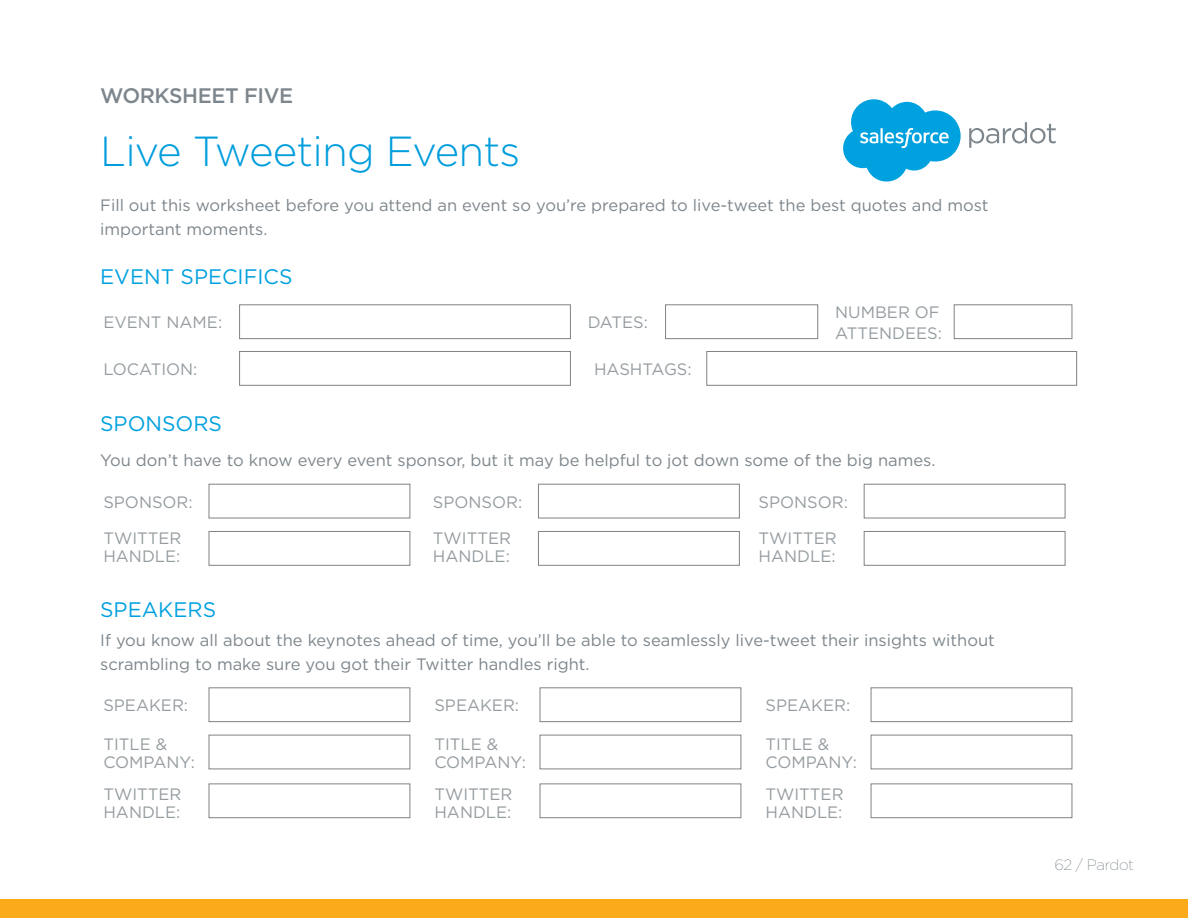
<style>
.page{position:relative;width:1188px;height:918px;background:#fff}
.page>*{position:absolute;margin:0;border:0;box-sizing:border-box;transform-origin:0 0}
.t1{font:300 42px "Gotham";letter-spacing:-.02em;color:#009ddc}
.t2{font:21px "Gotham";color:#00a1df}
.t3{font:500 21px "Gotham";letter-spacing:-.02em;color:#7d868c}
.t4{font:16.5px/24px "Gotham";color:#7d868c}
.t5{font:16.5px/18px "Gotham";color:#959ca0}
.t6{font:200 15px "Gotham";letter-spacing:-.02em;color:#7d868c}
</style>
<div class="page">
<div style="left:239px;top:305px;width:332px;height:34px;background:#fff;border:1px solid #808285"></div>
<div style="left:239px;top:351px;width:332px;height:35px;background:#fff;border:1px solid #808285"></div>
<div style="left:707px;top:351px;width:370px;height:35px;background:#fff;border:1px solid #808285"></div>
<div style="left:209px;top:484px;width:201px;height:34px;background:#fff;border:1px solid #808285"></div>
<div style="left:209px;top:688px;width:201px;height:34px;background:#fff;border:1px solid #808285"></div>
<div style="left:540px;top:688px;width:201px;height:34px;background:#fff;border:1px solid #808285"></div>
<div style="left:871px;top:688px;width:201px;height:34px;background:#fff;border:1px solid #808285"></div>
<div style="left:538px;top:484px;width:202px;height:34px;background:#fff;border:1px solid #808285"></div>
<div style="left:864px;top:484px;width:201px;height:34px;background:#fff;border:1px solid #808285"></div>
<div style="left:209px;top:531px;width:201px;height:34px;background:#fff;border:1px solid #808285"></div>
<div style="left:209px;top:735px;width:201px;height:34px;background:#fff;border:1px solid #808285"></div>
<div style="left:540px;top:735px;width:201px;height:34px;background:#fff;border:1px solid #808285"></div>
<div style="left:871px;top:735px;width:201px;height:34px;background:#fff;border:1px solid #808285"></div>
<div style="left:209px;top:784px;width:201px;height:34px;background:#fff;border:1px solid #808285"></div>
<div style="left:540px;top:784px;width:201px;height:34px;background:#fff;border:1px solid #808285"></div>
<div style="left:871px;top:784px;width:201px;height:34px;background:#fff;border:1px solid #808285"></div>
<div style="left:538px;top:531px;width:202px;height:34px;background:#fff;border:1px solid #808285"></div>
<div style="left:864px;top:531px;width:201px;height:34px;background:#fff;border:1px solid #808285"></div>
<div style="left:665px;top:305px;width:153px;height:34px;background:#fff;border:1px solid #808285"></div>
<div style="left:954px;top:305px;width:118px;height:34px;background:#fff;border:1px solid #808285"></div>
<svg style="left:843px;top:99px;width:118px;height:83px"></svg>
<svg style="left:969px;top:122px;width:87px;height:26px"></svg>
<div style="left:0;top:900px;width:1188px;height:18px;background:#fbaa19"></div>
<p class="t3" style="left:100px;top:82px;width:194px">WORKSHEET FIVE</p>
<h1 class="t1" style="left:100px;top:125px;width:422px">Live Tweeting Events</h1>
<p class="t4" style="left:100px;top:193px;width:890px">Fill out this worksheet before you attend an event so you’re prepared to live-tweet the best quotes and most important moments.</p>
<p class="t2" style="left:100px;top:263px;width:16px">EVEN</p>
<p class="t2" style="left:161px;top:263px;width:133px">T SPECIFICS</p>
<p class="t5" style="left:588px;top:313px;width:62px">DATES:</p>
<p class="t5" style="left:835px;top:301px;width:108px;line-height:21px">NUMBER OF<br>ATTEN DEES:</p>
<p class="t5" style="left:103px;top:313px;width:13px">EVEN</p>
<p class="t5" style="left:151px;top:313px;width:73px">T NAME:</p>
<p class="t5" style="left:103px;top:360px;width:96px">LOCATION :</p>
<p class="t5" style="left:594px;top:360px;width:99px">HASHTAGS:</p>
<p class="t2" style="left:100px;top:410px;width:123px">SPONSORS</p>
<p class="t4" style="left:100px;top:448px;width:837px">You don’t have to know every event sponsor, but it may be helpful to jot down some of the big names.</p>
<p class="t5" style="left:103px;top:493px;width:91px">SPONSOR:</p>
<p class="t5" style="left:103px;top:529px;width:80px">TWITTER<br>HAN DLE:</p>
<p class="t2" style="left:100px;top:596px;width:117px">SPEAKERS</p>
<p class="t5" style="left:433px;top:493px;width:91px">SPONSOR:</p>
<p class="t5" style="left:759px;top:493px;width:91px">SPONSOR:</p>
<p class="t5" style="left:433px;top:529px;width:80px">TWITTER<br>HAN DLE:</p>
<p class="t5" style="left:759px;top:529px;width:80px">TWITTER<br>HAN DLE:</p>
<p class="t4" style="left:100px;top:628px;width:896px">If you know all about the keynotes ahead of time, you’ll be able to seamlessly live-tweet their insights without scrambling to make sure you got their Twitter handles right.</p>
<p class="t5" style="left:103px;top:696px;width:86px">SPEAKER:</p>
<p class="t5" style="left:434px;top:696px;width:86px">SPEAKER:</p>
<p class="t5" style="left:765px;top:696px;width:86px">SPEAKER:</p>
<p class="t5" style="left:103px;top:734px;width:93px">TITLE &amp;<br>COMPANY:</p>
<p class="t5" style="left:434px;top:734px;width:93px">TITLE &amp;<br>COMPANY:</p>
<p class="t5" style="left:765px;top:734px;width:93px">TITLE &amp;<br>COMPANY:</p>
<p class="t5" style="left:103px;top:785px;width:80px">TWITTER<br>HAN DLE:</p>
<p class="t5" style="left:434px;top:785px;width:80px">TWITTER<br>HAN DLE:</p>
<p class="t5" style="left:766px;top:785px;width:80px">TWITTER<br>HAN DLE:</p>
<p class="t6" style="left:1054px;top:855px;width:81px">62 / Pardot</p>
</div>
